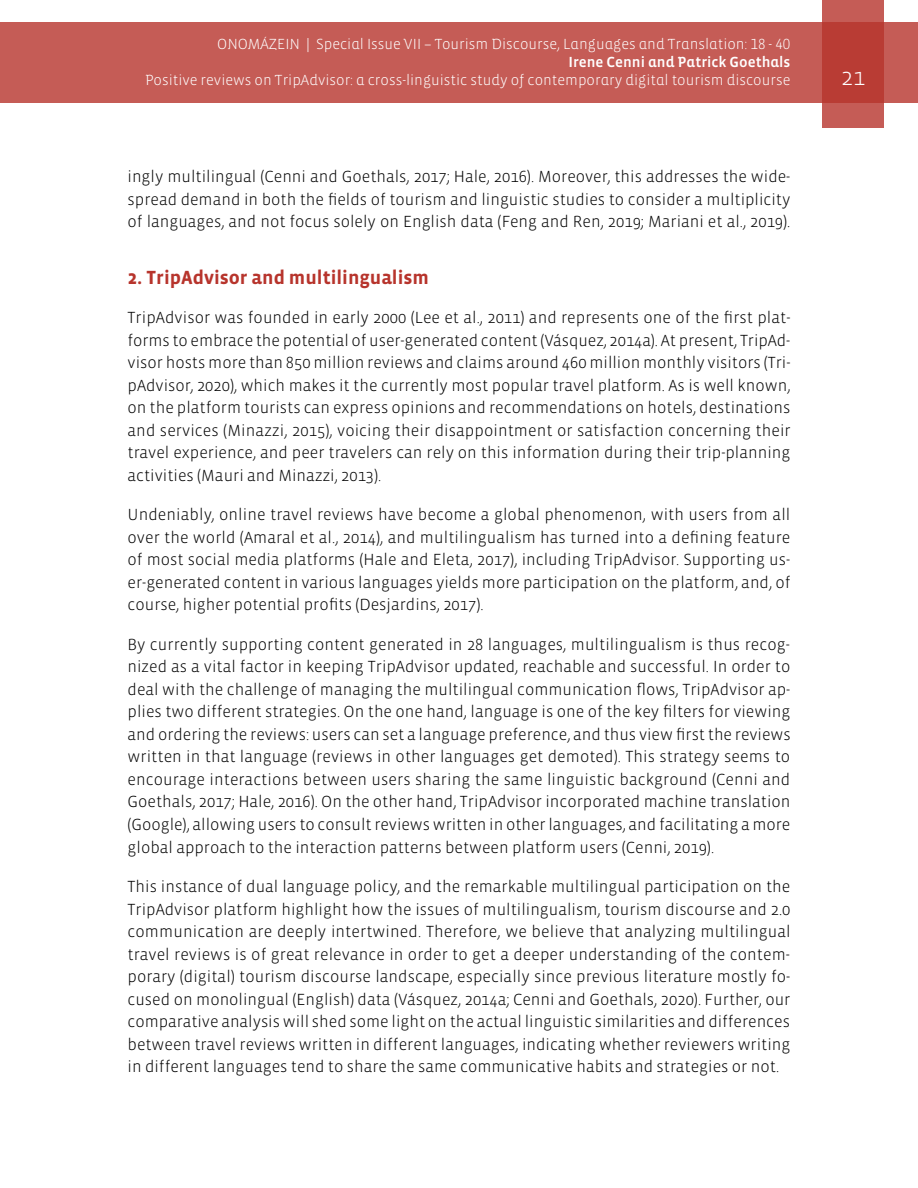
<style>
.page{position:relative;width:918px;height:1188px;background:#fff}
.page>*{position:absolute;margin:0;border:0;box-sizing:border-box;transform-origin:0 0}
.t1{font:300 24px "Vista Sans";color:#fff}
.t2{font:700 19.5px "Vista Sans";color:#b7342c}
.t3{font:300 16.5px/22.5px "Vista Sans";color:#000;text-align:justify}
.t4{font:300 15px "Vista Sans Alt";color:#fff}
.t5{font:15px "Vista Sans Alt Med";color:#fff}
</style>
<div class="page">
<div style="left:0;top:23px;width:918px;height:80px;background:#c55c56"></div>
<svg style="left:822px;top:0;width:62px;height:128px;background:#bd4740"></svg>
<p class="t4" style="left:217px;top:37px;width:575px">ONOMÁZEIN | Special Issue VII – Tourism Discourse, Languages and Translation: 18 - 40</p>
<p class="t5" style="left:568px;top:55px;width:224px">Irene Cenni and Patrick Goethals</p>
<p class="t4" style="left:145px;top:73px;width:647px">Positive reviews on TripAdvisor: a cross-linguistic study of contemporary digital tourism discourse</p>
<h1 class="t1" style="left:841px;top:65px;width:25px">21</h1>
<p class="t3" style="left:128px;top:166px;width:664px">ingly multilingual (Cenni and Goethals, 2017; Hale, 2016). Moreover, this addresses the wide&shy;spread demand in both the fields of tourism and linguistic studies to consider a multiplicity of languages, and not focus solely on English data (Feng and Ren, 2019; Mariani et al., 2019).</p>
<p class="t2" style="left:128px;top:267px;width:303px">2. TripAdvisor and multilingualism</p>
<p class="t3" style="left:128px;top:307px;width:665px">TripAdvisor was founded in early 2000 (Lee et al., 2011) and represents one of the first plat&shy;forms to embrace the potential of user-generated content (Vásquez, 2014a). At present, TripAd&shy;visor hosts more than 850 million reviews and claims around 460 million monthly visitors (Tri&shy;pAdvisor, 2020), which makes it the currently most popular travel platform. As is well known, on the platform tourists can express opinions and recommendations on hotels, destinations and services (Minazzi, 2015), voicing their disappointment or satisfaction concerning their travel experience, and peer travelers can rely on this information during their trip-planning activities (Mauri and Minazzi, 2013).</p>
<p class="t3" style="left:128px;top:504px;width:664px">Undeniably, online travel reviews have become a global phenomenon, with users from all over the world (Amaral et al., 2014), and multilingualism has turned into a defining feature of most social media platforms (Hale and Eleta, 2017), including TripAdvisor. Supporting us&shy;er-generated content in various languages yields more participation on the platform, and, of course, higher potential profits (Desjardins, 2017).</p>
<p class="t3" style="left:128px;top:633px;width:665px">By currently supporting content generated in 28 languages, multilingualism is thus recog&shy;nized as a vital factor in keeping TripAdvisor updated, reachable and successful. In order to deal with the challenge of managing the multilingual communication flows, TripAdvisor ap&shy;plies two different strategies. On the one hand, language is one of the key filters for viewing and ordering the reviews: users can set a language preference, and thus view first the reviews written in that language (reviews in other languages get demoted). This strategy seems to encourage interactions between users sharing the same linguistic background (Cenni and Goethals, 2017; Hale, 2016). On the other hand, TripAdvisor incorporated machine translation (Google), allowing users to consult reviews written in other languages, and facilitating a more global approach to the interaction patterns between platform users (Cenni, 2019).</p>
<p class="t3" style="left:128px;top:876px;width:665px">This instance of dual language policy, and the remarkable multilingual participation on the TripAdvisor platform highlight how the issues of multilingualism, tourism discourse and 2.0 communication are deeply intertwined. Therefore, we believe that analyzing multilingual travel reviews is of great relevance in order to get a deeper understanding of the contem&shy;porary (digital) tourism discourse landscape, especially since previous literature mostly fo&shy;cused on monolingual (English) data (Vásquez, 2014a; Cenni and Goethals, 2020). Further, our comparative analysis will shed some light on the actual linguistic similarities and differences between travel reviews written in different languages, indicating whether reviewers writing in different languages tend to share the same communicative habits and strategies or not.</p>
</div>
